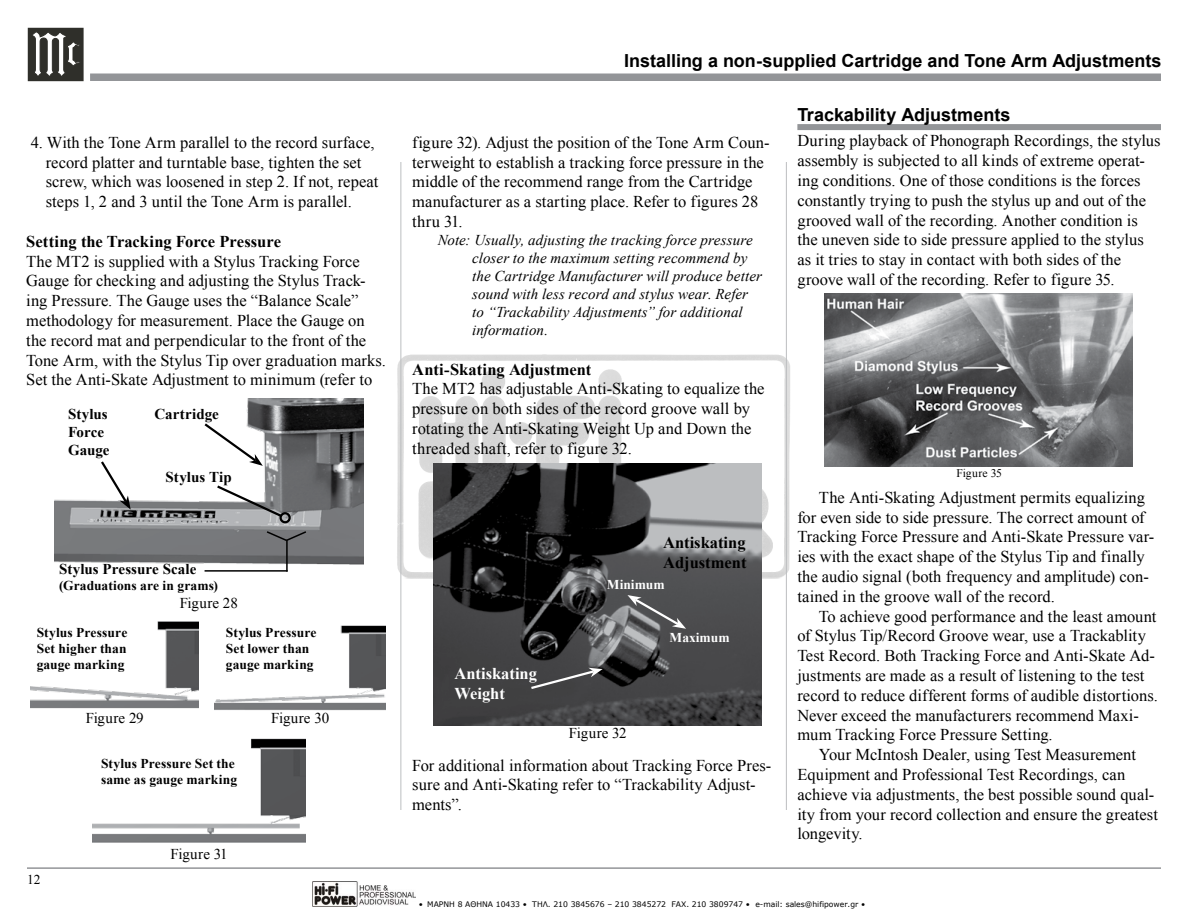
<style>
.page{position:relative;width:1188px;height:918px;background:#fff}
.page>*{position:absolute;margin:0;border:0;box-sizing:border-box;transform-origin:0 0}
.t1{font:700 18px "Arial";color:#000}
.t2{font:16.5px/19.8px "Times New Roman";color:#000}
.t3{font:700 16.5px/19.8px "Times New Roman";color:#000}
.t4{font:700 16.5px/19.8px "Times New Roman";color:#fff}
.t5{font:italic 15px/18px "Times New Roman";letter-spacing:.005em;color:#000}
.t6{font:700 15px/18px "Times New Roman";color:#000}
.t7{font:15px "Times New Roman";color:#000}
.t8{font:700 13.5px/16.2px "Times New Roman";letter-spacing:.005em;color:#000}
.t9{font:700 13.5px "Times New Roman";color:#fff}
.t10{font:13.5px "Times New Roman";color:#000}
.t11{font:11.7px "Times New Roman";letter-spacing:.005em;color:#000}
.t12{font:7.65px "Verdana";color:#000}
</style>
<div class="page">
<img style="left:397px;top:354px;width:393px;height:225px">
<img style="left:312px;top:881px;width:104px;height:26px">
<div style="left:28px;top:28px;width:55px;height:53px;background:#2f2f2a"></div>
<svg style="left:33px;top:32px;width:47px;height:44px"></svg>
<div style="left:90px;top:74px;width:1071px;height:7px;background:#939598"></div>
<hr style="left:27px;top:867px;width:1134px;height:2px;background:#939598">
<hr style="left:400px;top:162px;width:1px;height:648px;background:#bcbec0">
<hr style="left:786px;top:162px;width:1px;height:648px;background:#bcbec0">
<div style="left:797px;top:124px;width:364px;height:6px;background:#939598"></div>
<img style="left:825px;top:294px;width:307px;height:172px">
<img style="left:55px;top:399px;width:308px;height:173px">
<svg style="left:99px;top:459px;width:32px;height:51px"></svg>
<svg style="left:202px;top:421px;width:61px;height:45px"></svg>
<svg style="left:215px;top:484px;width:69px;height:35px"></svg>
<div style="left:280px;top:512px;width:11px;height:11px;border:2px solid #000;border-radius:50%"></div>
<svg style="left:265px;top:530px;width:43px;height:12px"></svg>
<hr style="left:286px;top:540px;width:2px;height:32px;background:#000">
<hr style="left:205px;top:570px;width:83px;height:2px;background:#000">
<img style="left:31px;top:621px;width:168px;height:88px">
<img style="left:215px;top:625px;width:170px;height:86px">
<img style="left:93px;top:738px;width:212px;height:105px">
<img style="left:433px;top:463px;width:328px;height:263px">
<svg style="left:529px;top:668px;width:74px;height:23px;background:#565657"></svg>
<svg style="left:627px;top:595px;width:59px;height:34px;background:#6a6a6c"></svg>
<p class="t2" style="left:46px;top:132px;width:334px;text-indent:-15px">4. With the Tone Arm parallel to the record surface, record platter and turntable base, tighten the set screw, which was loosened in step 2. If not, repeat steps 1, 2 and 3 until the Tone Arm is parallel.</p>
<p class="t3" style="left:26px;top:231px;width:256px">Setting the Tracking Force Pressure</p>
<p class="t2" style="left:26px;top:251px;width:361px">The MT2 is supplied with a Stylus Tracking Force Gauge for checking and adjusting the Stylus Track&shy;ing Pressure. The Gauge uses the “Balance Scale” methodology for measurement. Place the Gauge on the record mat and perpendicular to the front of the Tone Arm, with the Stylus Tip over graduation marks.<br>Set the Anti-Skate Adjustment to minimum (refer to</p>
<p class="t6" style="left:68px;top:404px;width:43px">Stylus<br>Force<br>Gauge</p>
<p class="t6" style="left:155px;top:404px;width:66px">Cartridge</p>
<p class="t6" style="left:166px;top:468px;width:68px">Stylus Tip</p>
<p class="t6" style="left:59px;top:560px;width:139px">Stylus Pressure Scale</p>
<p class="t8" style="left:59px;top:578px;width:161px">(Graduations are in grams)</p>
<p class="t8" style="left:37px;top:624px;width:92px;text-align:justify">Stylus Pressure Set higher than gauge marking</p>
<p class="t7" style="left:86px;top:708px;width:60px">Figure 29</p>
<p class="t7" style="left:180px;top:593px;width:60px">Figure 28</p>
<p class="t8" style="left:226px;top:624px;width:92px">Stylus Pressure<br>Set lower than gauge marking</p>
<p class="t7" style="left:271px;top:708px;width:60px">Figure 30</p>
<p class="t8" style="left:101px;top:755px;width:138px">Stylus Pressure Set the same as gauge marking</p>
<p class="t10" style="left:27px;top:870px;width:15px">12</p>
<p class="t7" style="left:170px;top:844px;width:59px">Figure 31</p>
<p class="t1" style="left:624px;top:49px;width:539px">Installing a non-supplied Cartridge and Tone Arm Adjustments</p>
<p class="t1" style="left:797px;top:103px;width:215px">Trackability Adjustments</p>
<p class="t2" style="left:797px;top:131px;width:365px">During playback of Phonograph Recordings, the stylus assembly is subjected to all kinds of extreme operat&shy;ing conditions. One of those conditions is the forces constantly trying to push the stylus up and out of the grooved wall of the recording. Another condition is the uneven side to side pressure applied to the stylus as it tries to stay in contact with both sides of the groove wall of the recording. Refer to figure 35.</p>
<p class="t2" style="left:412px;top:132px;width:359px">figure 32). Adjust the position of the Tone Arm Coun&shy;terweight to establish a tracking force pressure in the middle of the recommend range from the Cartridge manufacturer as a starting place. Refer to figures 28 thru 31.</p>
<p class="t5" style="left:472px;top:231px;width:291px;text-indent:-34px">Note: Usually, adjusting the tracking force pressure closer to the maximum setting recommend by the Cartridge Manufacturer will produce better sound with less record and stylus wear. Refer to “Trackability Adjustments” for additional information.</p>
<p class="t3" style="left:412px;top:359px;width:181px">Anti-Skating Adjustment</p>
<p class="t2" style="left:412px;top:379px;width:354px">The MT2 has adjustable Anti-Skating to equalize the pressure on both sides of the record groove wall by rotating the Anti-Skating Weight Up and Down the threaded shaft, refer to figure 32.</p>
<p class="t3" style="left:663px;top:532px;width:85px">Antiskating<br>Adjustment</p>
<p class="t9" style="left:607px;top:575px;width:59px">Minimum</p>
<p class="t4" style="left:455px;top:663px;width:84px">Antiskating<br>Weight</p>
<p class="t7" style="left:569px;top:723px;width:59px">Figure 32</p>
<p class="t9" style="left:670px;top:628px;width:61px">Maximum</p>
<p class="t2" style="left:412px;top:755px;width:361px">For additional information about Tracking Force Pres&shy;sure and Anti-Skating refer to “Trackability Adjust&shy;ments”.</p>
<p class="t11" style="left:956px;top:465px;width:47px">Figure 35</p>
<p class="t2" style="left:797px;top:487px;width:358px;text-indent:22px">The Anti-Skating Adjustment permits equalizing for even side to side pressure. The correct amount of Tracking Force Pressure and Anti-Skate Pressure var&shy;ies with the exact shape of the Stylus Tip and finally the audio signal (both frequency and amplitude) con&shy;tained in the groove wall of the record.</p>
<p class="t2" style="left:797px;top:606px;width:362px;text-indent:22px">To achieve good performance and the least amount of Stylus Tip/Record Groove wear, use a Trackablity Test Record. Both Tracking Force and Anti-Skate Ad&shy;justments are made as a result of listening to the test record to reduce different forms of audible distortions.<br>Never exceed the manufacturers recommend Maxi&shy;mum Tracking Force Pressure Setting.</p>
<p class="t2" style="left:797px;top:745px;width:362px;text-indent:22px">Your McIntosh Dealer, using Test Measurement Equipment and Professional Test Recordings, can achieve via adjustments, the best possible sound qual&shy;ity from your record collection and ensure the greatest longevity.</p>
<p class="t12" style="left:419px;top:899px;width:448px">• ΜΑΡΝΗ 8 ΑΘΗΝΑ 10433 • ΤΗΛ. 210 3845676 – 210 3845272 FAX. 210 3809747 • e-mail: sales@hifipower.gr •</p>
</div>
